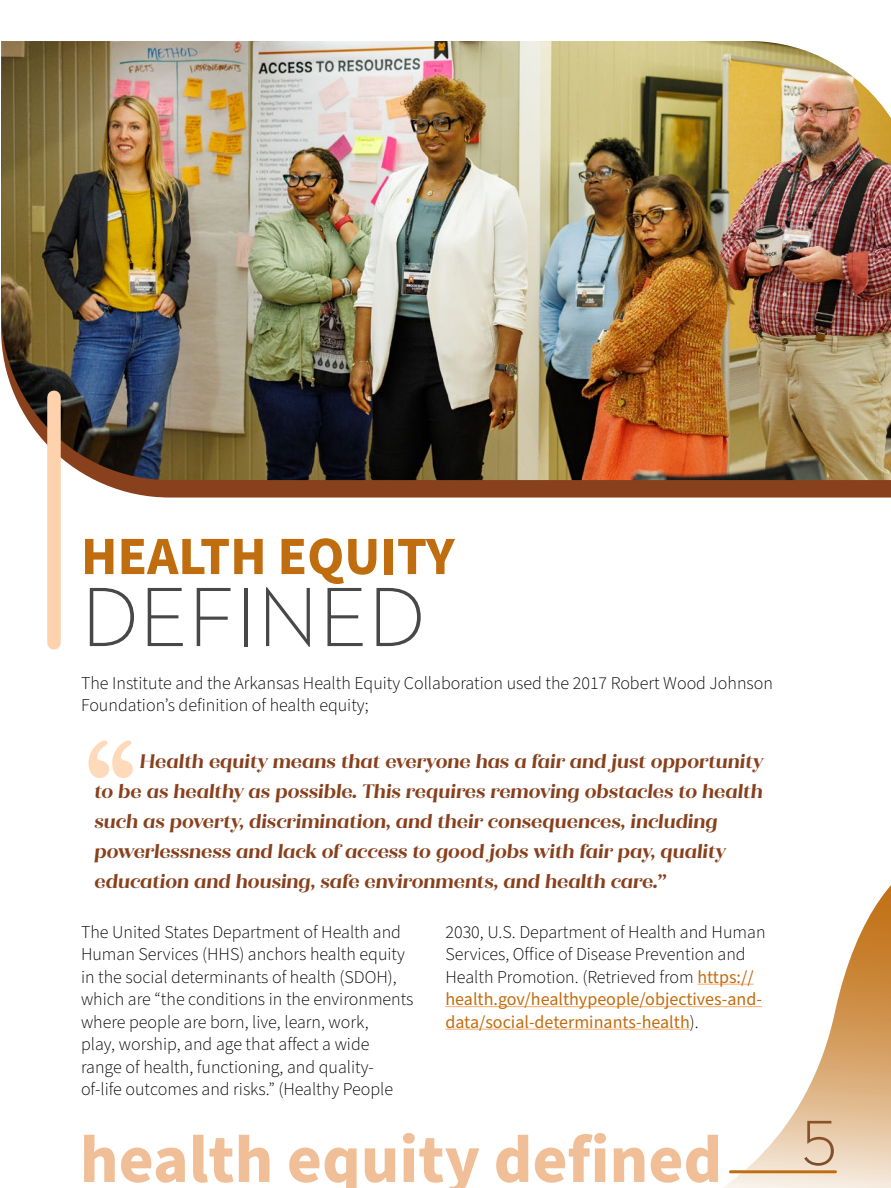
<style>
.page{position:relative;width:891px;height:1188px;background:#fff}
.page>*{position:absolute;margin:0;border:0;box-sizing:border-box;transform-origin:0 0}
.Quote_in_text{font:100 163.5px "New Kansas";color:#fedabb}
.Section_Title_w_Ext_Rule{font:300 85.5px "Neutraface 2 Text";color:#48484a}
.t1{font:300 75px "Neutraface 2 Text";color:#6f4537}
.t2{font:700 67.5px "Source Sans Pro";color:#f0bf97}
.Section_Title_w_Ext_Rule-2{font:700 54px "Source Sans Pro";color:#c06d0f}
.Quote_in_text-2{font:italic 700 19.5px/30px "Quiche Flare";color:#88401d}
.Body{font:300 18px/22.5px "Source Sans Pro";color:#000}
.s1{font-weight:400;color:#c06d0f}
</style>
<div class="page">
<svg style="left:691px;top:885px;width:200px;height:303px"></svg>
<svg style="left:730px;top:1170px;width:106px;height:3px"></svg>
<svg style="left:95px;top:480px;width:796px;height:18px;background:#8e4a29"></svg>
<img style="left:1px;top:41px;width:890px;height:439px">
<div style="left:47px;top:397px;width:14px;height:246px;background:#fdd2ad"></div>
<hr style="left:697px;top:984px;width:57px;height:1px;background:#faaa6a">
<hr style="left:446px;top:1006px;width:316px;height:1px;background:#faaa6a">
<hr style="left:446px;top:1029px;width:244px;height:1px;background:#faaa6a">
<p class="Section_Title_w_Ext_Rule-2" style="left:81px;top:519px;width:375px">HEALTH EQUITY</p>
<p class="Section_Title_w_Ext_Rule" style="left:81px;top:564px;width:346px">DEFINED</p>
<p class="Body" style="left:81px;top:672px;width:694px">The Institute and the Arkansas Health Equity Collaboration used the 2017 Robert Wood Johnson<br>Foundation’s definition of health equity;</p>
<p class="Quote_in_text" style="left:81px;top:703px;width:61px">‘‘</p>
<p class="Quote_in_text-2" style="left:94px;top:747px;width:670px;text-indent:45px">Health equity means that everyone has a fair and just opportunity to be as healthy as possible. This requires removing obstacles to health such as poverty, discrimination, and their consequences, including powerlessness and lack of access to good jobs with fair pay, quality education and housing, safe environments, and health care.”</p>
<p class="Body" style="left:81px;top:921px;width:334px">The United States Department of Health and Human Services (HHS) anchors health equity in the social determinants of health (SDOH), which are “the conditions in the environments where people are born, live, learn, work,<br>play, worship, and age that affect a wide range of health, functioning, and quality&shy;of-life outcomes and risks.” (Healthy People</p>
<p class="Body" style="left:446px;top:921px;width:322px">2030, U.S. Department of Health and Human Services, Office of Disease Prevention and Health Promotion. (Retrieved from <span class="s1">https:// health.gov/healthypeople/objectives-and&shy;data/social-determinants-health</span>).</p>
<h3 class="t2" style="left:80px;top:1114px;width:644px">health equity defined</h3>
<h3 class="t1" style="left:801px;top:1086px;width:37px">5</h3>
</div>
